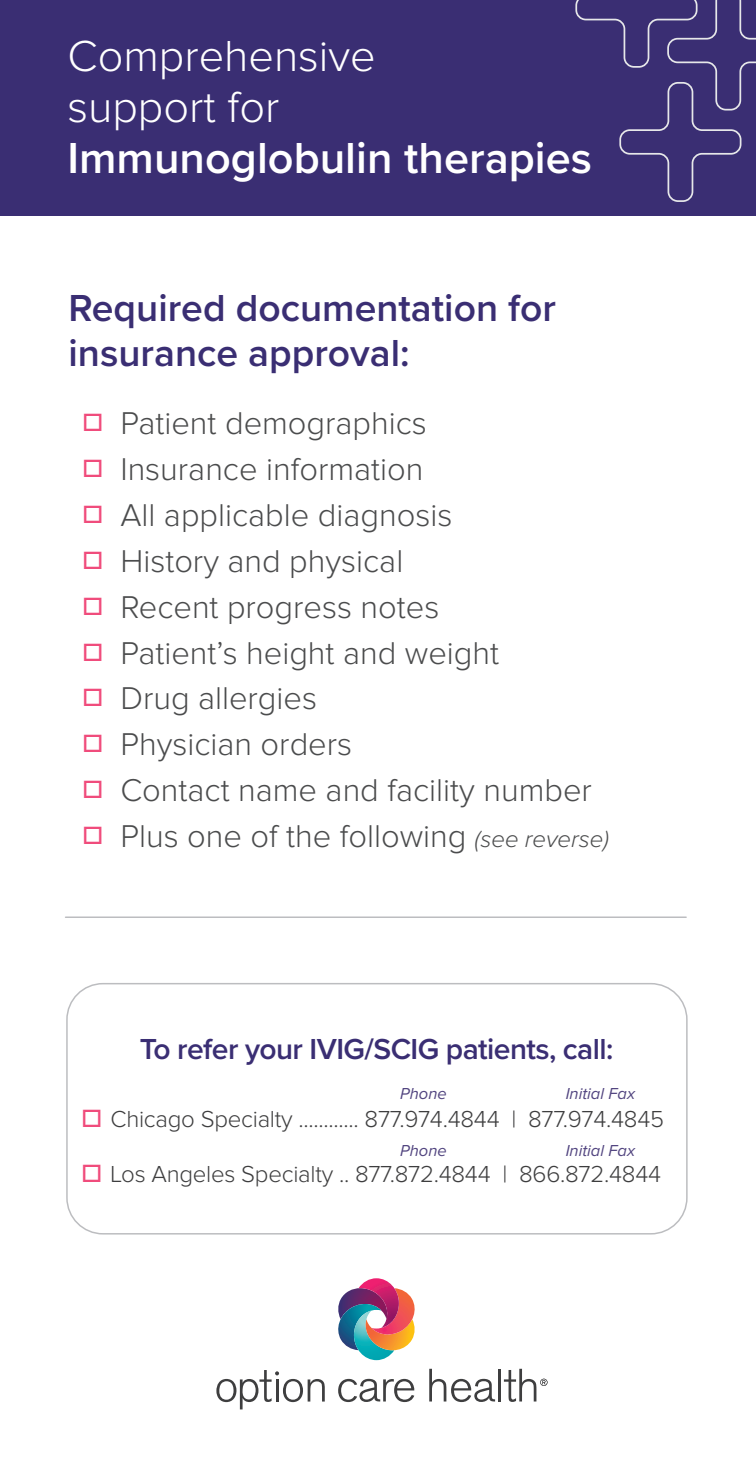
<style>
.page{position:relative;width:756px;height:1458px;background:#fff}
.page>*{position:absolute;margin:0;border:0;box-sizing:border-box;transform-origin:0 0}
.t1{font:300 45px/51px "Proxima Nova";color:#fff}
.t2{font:600 45px "Proxima Nova";color:#fff}
.t3{font:600 39px/45px "Proxima Nova";color:#3a2e73}
.t4{font:300 32.7px "Proxima Nova";color:#4b4c4d}
.t5{font:600 30px "Proxima Nova";letter-spacing:-.02em;color:#3a2e73}
.t6{font:300 24px "Proxima Nova";letter-spacing:-.01em;color:#3e3e3f}
.t7{font:italic 16.5px "Proxima Nova";color:#524580}
.s1{font-size:54px;color:#fff}
.s2{color:#f04c7c}
.s3{font-style:italic;font-size:24px}
</style>
<div class="page">
<div style="left:0;top:0;width:756px;height:216px;background:#3a2e73"></div>
<svg style="left:575px;top:0;width:181px;height:202px"></svg>
<svg style="left:338px;top:1379px;width:76px;height:23px"></svg>
<svg style="left:429px;top:1369px;width:66px;height:33px"></svg>
<hr style="left:498px;top:1369px;width:3px;height:33px;background:#3e3e3f">
<svg style="left:216px;top:1370px;width:109px;height:39px"></svg>
<img style="left:338px;top:1278px;width:77px;height:82px">
<svg style="left:504px;top:1369px;width:43px;height:33px"></svg>
<div style="left:66px;top:983px;width:622px;height:252px;border:2px solid #bcbdc0;border-radius:36px"></div>
<hr style="left:66px;top:916px;width:620px;height:2px;background:#bcbdc0">
<h1 class="t1" style="left:68px;top:32px;width:310px">Comprehensive support for</h1>
<h1 class="t2" style="left:68px;top:124px;width:526px">Immunoglobulin therapies</h1>
<p class="t3" style="left:69px;top:284px;width:592px">Required documentation for <span class="s1">pies </span>insurance approval:</p>
<p class="t4" style="left:82px;top:408px;width:346px"><span class="s2">□</span> Patient demographics</p>
<p class="t4" style="left:82px;top:454px;width:343px"><span class="s2">□</span> Insurance information</p>
<p class="t4" style="left:82px;top:500px;width:372px"><span class="s2">□</span> All applicable diagnosis</p>
<p class="t4" style="left:82px;top:546px;width:323px"><span class="s2">□</span> History and physical</p>
<p class="t4" style="left:82px;top:592px;width:359px"><span class="s2">□</span> Recent progress notes</p>
<p class="t4" style="left:82px;top:638px;width:419px"><span class="s2">□</span> Patient’s height and weight</p>
<p class="t4" style="left:82px;top:684px;width:237px"><span class="s2">□</span> Drug allergies</p>
<p class="t4" style="left:82px;top:729px;width:272px"><span class="s2">□</span> Physician orders</p>
<p class="t4" style="left:82px;top:775px;width:511px"><span class="s2">□</span> Contact name and facility number</p>
<p class="t4" style="left:82px;top:821px;width:528px"><span class="s2">□</span> Plus one of the following <span class="s3">(see reverse)</span></p>
<p class="t5" style="left:140px;top:1026px;width:475px">To refer your IVIG/SCIG patients, call:</p>
<p class="t7" style="left:400px;top:1086px;width:48px">Phone</p>
<p class="t7" style="left:566px;top:1086px;width:71px">Initial Fax</p>
<p class="t6" style="left:81px;top:1108px;width:584px"><span class="s2">□</span> Chicago Specialty ............ 877.974.4844 | 877.974.4845</p>
<p class="t6" style="left:81px;top:1163px;width:581px"><span class="s2">□</span> Los Angeles Specialty .. 877.872.4844 | 866.872.4844</p>
<p class="t7" style="left:400px;top:1143px;width:48px">Phone</p>
<p class="t7" style="left:566px;top:1143px;width:71px">Initial Fax</p>
</div>
